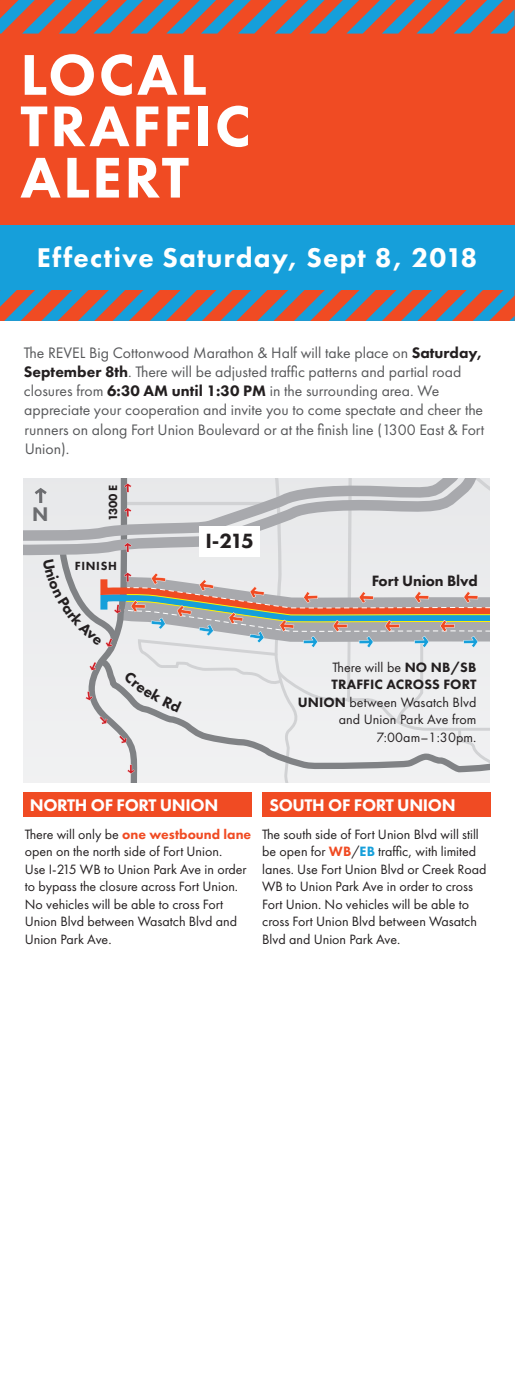
<style>
.page{position:relative;width:517px;height:1399px;background:#fff}
.page>*{position:absolute;margin:0;border:0;box-sizing:border-box;transform-origin:0 0}
.t1{font:800 59.5px/51.4px "Futura PT";letter-spacing:.04em;color:#fff}
.t2{font:800 28.18px "Futura PT";letter-spacing:.04em;color:#fff}
.t3{font:800 21.35px "Futura PT";color:#231f20}
.t4{font:800 20.47px "Futura PT";color:#6c6d70}
.t5{font:800 17.5px "Futura PT";letter-spacing:-.02em;color:#fff}
.t6{font:15.75px/19.2px "Futura PT";color:#57585a}
.t7{font:800 15.58px "Futura PT";letter-spacing:-.005em;color:#231f20}
.t8{font:14px/17.5px "Futura PT";color:#231f20}
.t9{font:800 12.25px "Futura PT";letter-spacing:.06em;color:#231f20}
.s1{font-weight:800;color:#231f20}
.s2{font-weight:800}
.s3{font-weight:800;color:#f04b23}
.s4{font-weight:800;color:#169fda}
</style>
<div class="page">
<div style="left:0;top:0;width:514px;height:321px;background:#f04b23"></div>
<div style="left:0;top:225px;width:514px;height:65px;background:#169fda"></div>
<svg style="left:0;top:0;width:514px;height:34px"></svg>
<svg style="left:0;top:290px;width:514px;height:31px"></svg>
<div style="left:24px;top:792px;width:228px;height:24px;background:#f04b23"></div>
<div style="left:262px;top:792px;width:228px;height:24px;background:#f04b23"></div>
<svg style="left:24px;top:478px;width:11px;height:71px"></svg>
<svg style="left:35px;top:478px;width:455px;height:305px"></svg>
<h1 class="t1" style="left:20px;top:48px;width:232px">LOCAL<br>TRAFFIC<br>ALERT</h1>
<h2 class="t2" style="left:37px;top:240px;width:442px">Effective Saturday, Sept 8, 2018</h2>
<p class="t6" style="left:24px;top:343px;width:462px">The REVEL Big Cottonwood Marathon &amp; Half will take place on <span class="s1">Saturday, September 8th</span>. There will be adjusted traffic patterns and partial road closures from <span class="s1">6:30 AM until 1:30 PM</span> in the surrounding area. We appreciate your cooperation and invite you to come spectate and cheer the runners on along Fort Union Boulevard or at the finish line (1300 East &amp; Fort Union).</p>
<h3 class="t4" style="left:32px;top:501px;width:18px">N</h3>
<p class="t9" style="left:105px;top:521px;width:38px;rotate:-90deg">1300 E</p>
<p class="t9" style="left:75px;top:558px;width:44px">FINISH</p>
<h3 class="t3" style="left:205px;top:528px;width:50px">I-215</h3>
<p class="t7" style="left:371px;top:571px;width:108px">Fort Union Blvd</p>
<p class="t8" style="left:297px;top:658px;width:180px;text-align:right">There will be <span class="s2">NO NB/SB<br>TRAFFIC ACROSS FORT<br>UNION</span> between Wasatch Blvd and Union Park Ave from<br>7:00am–1:30pm.</p>
<p class="t5" style="left:30px;top:794px;width:190px">NORTH OF FORT UNION</p>
<p class="t8" style="left:25px;top:825px;width:228px">There will only be <span class="s3">one westbound lane </span>open on the north side of Fort Union.<br>Use I-215 WB to Union Park Ave in order to bypass the closure across Fort Union.<br>No vehicles will be able to cross Fort Union Blvd between Wasatch Blvd and Union Park Ave.</p>
<p class="t5" style="left:269px;top:794px;width:188px">SOUTH OF FORT UNION</p>
<p class="t8" style="left:262px;top:825px;width:226px">The south side of Fort Union Blvd will still be open for <span class="s3">WB</span>/<span class="s4">EB</span> traffic, with limited lanes. Use Fort Union Blvd or Creek Road WB to Union Park Ave in order to cross Fort Union. No vehicles will be able to cross Fort Union Blvd between Wasatch Blvd and Union Park Ave.</p>
</div>
